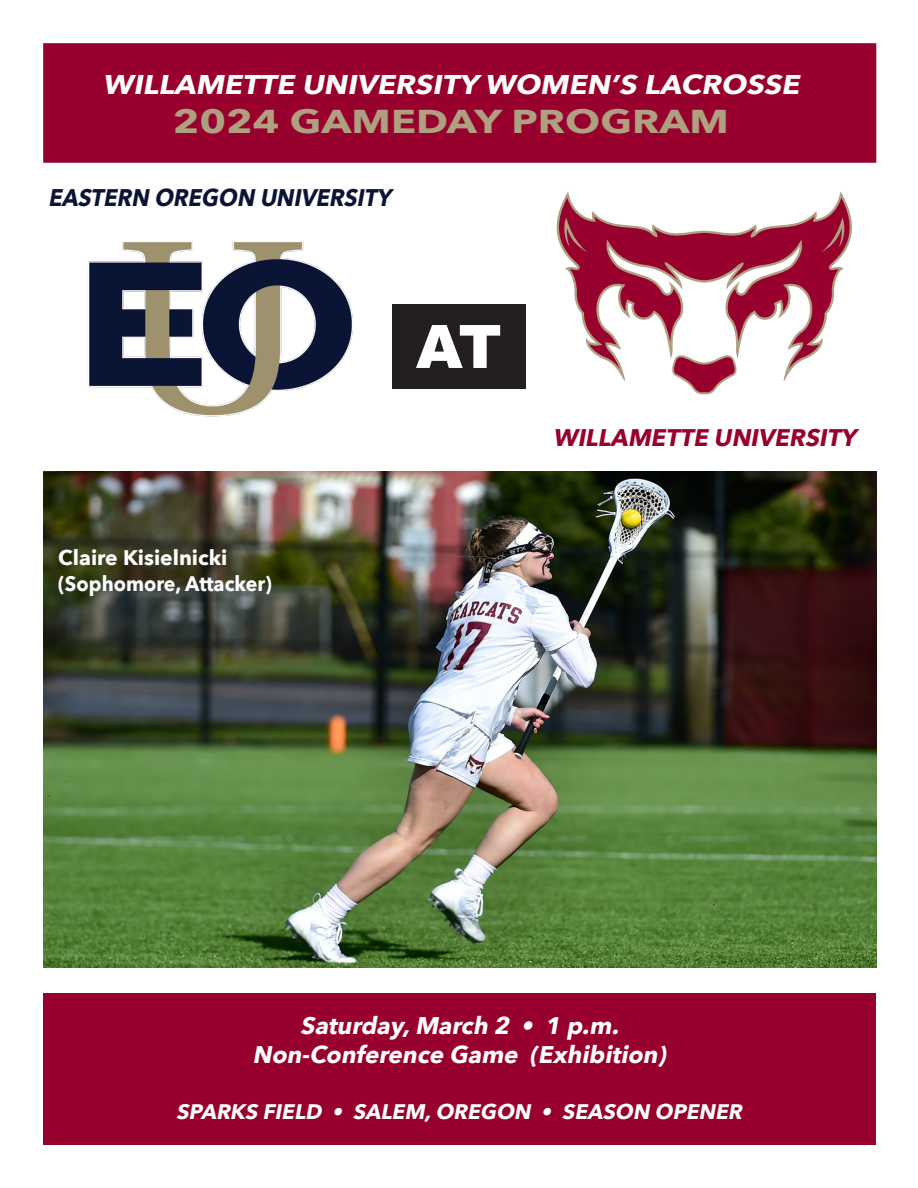
<style>
.page{position:relative;width:918px;height:1188px;background:#fff}
.page>*{position:absolute;margin:0;border:0;box-sizing:border-box;transform-origin:0 0}
.t1{font:900 60px "Arial";color:#fff}
.t2{font:700 33px "Avenir Next";color:#aea081;scale:1.25 1}
.t3{font:italic 700 27px "Avenir Next";color:#fff;scale:1.1 1}
.t4{font:italic 700 24px/28.8px "Avenir Next";color:#fff;text-align:center}
.t5{font:italic 700 24px "Avenir Next";color:#0b1434;scale:.92 1}
.t6{font:italic 700 24px "Avenir Next";color:#98012d}
.t7{font:italic 700 21px "Avenir Next";color:#fff}
.t8{font:700 21px "Avenir Next";color:#fff;scale:.93 1}
.t9{font:700 21px "Avenir Next";color:#fff}
</style>
<div class="page">
<div style="left:43px;top:43px;width:833px;height:120px;background:#98012d;border:2px solid #98012d"></div>
<div style="left:43px;top:994px;width:833px;height:151px;background:#98012d"></div>
<img style="left:43px;top:472px;width:833px;height:496px">
<div style="left:392px;top:304px;width:133px;height:85px;background:#231f20"></div>
<svg style="left:557px;top:198px;width:295px;height:171px"></svg>
<svg style="left:671px;top:355px;width:66px;height:39px"></svg>
<img style="left:88px;top:241px;width:266px;height:176px">
<p class="t3" style="left:103px;top:61px;width:642px">WILLAMETTE UNIVERSITY WOMEN’S LACROSSE</p>
<p class="t2" style="left:173px;top:93px;width:446px">2024 GAMEDAY PROGRAM</p>
<p class="t5" style="left:48px;top:177px;width:382px">EASTERN OREGON UNIVERSITY</p>
<p class="t1" style="left:416px;top:303px;width:87px">AT</p>
<p class="t9" style="left:58px;top:540px;width:171px">Claire Kisielnicki</p>
<p class="t8" style="left:58px;top:565px;width:231px">(Sophomore, Attacker)</p>
<p class="t6" style="left:553px;top:416px;width:312px">WILLAMETTE UNIVERSITY</p>
<p class="t4" style="left:252px;top:1011px;width:422px">Saturday,March 2 • 1 p.m.<br>Non-Conference Game (Exhibition)</p>
<p class="t7" style="left:176px;top:1093px;width:574px">SPARKS FIELD • SALEM,OREGON • SEASON OPENER</p>
</div>
